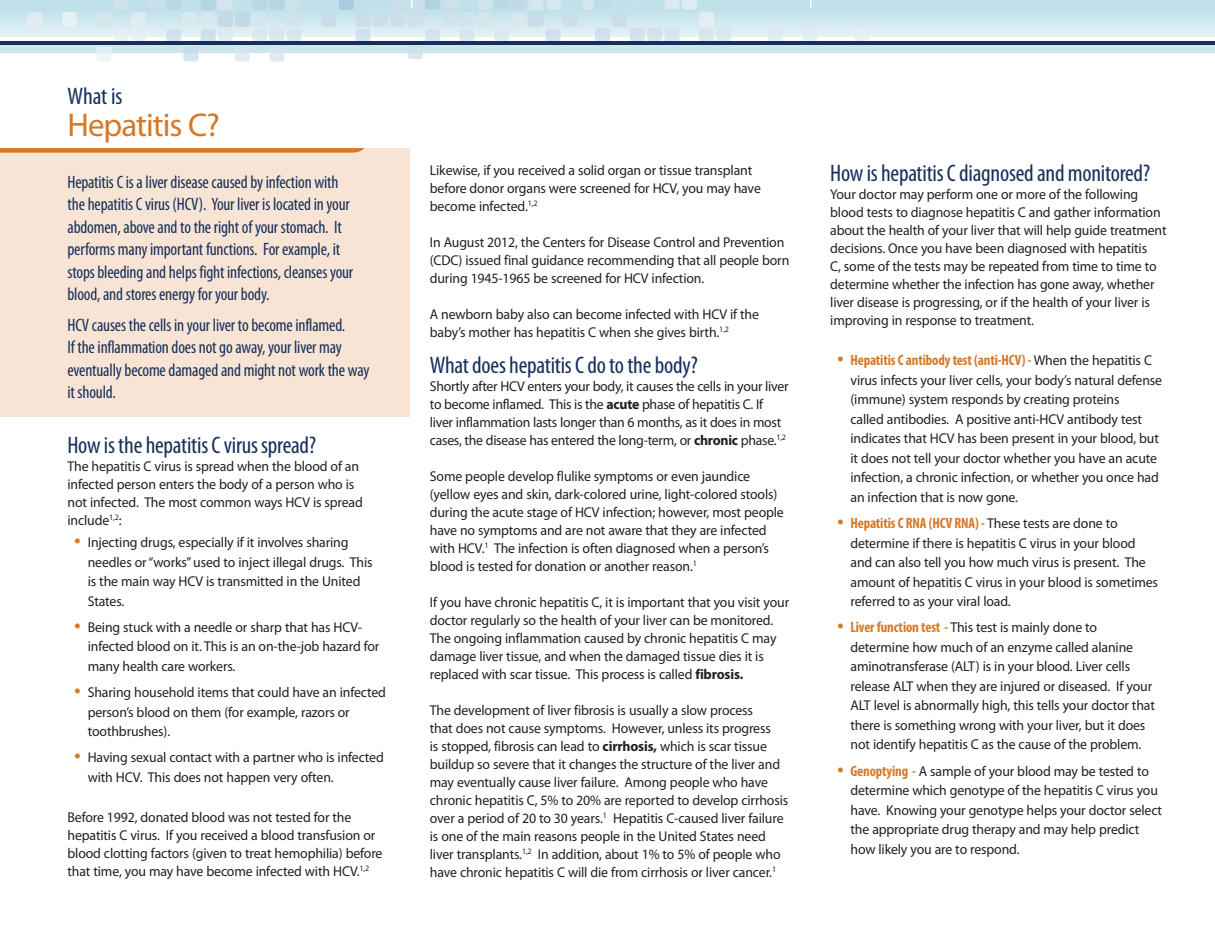
<style>
.page{position:relative;width:1215px;height:945px;background:#fff}
.page>*{position:absolute;margin:0;border:0;box-sizing:border-box;transform-origin:0 0}
.WhatIs_Headline{font:33px "Myriad Pro";letter-spacing:-.03em;color:#d77827}
.Body_Head{font:condensed 24px "Myriad Pro";letter-spacing:-.01em;color:#172f5b}
.WhatIs_Body{font:condensed 18px/22.5px "Myriad Pro";letter-spacing:-.01em;color:#172f5b}
.t1{font:700 condensed 15px "Myriad Pro";letter-spacing:-.01em;color:#d77827}
.Body{font:14.25px/18px "Myriad Pro";letter-spacing:-.01em;color:#231f20}
.s1{font-family:"Adobe Garamond Pro";font-size:18px;color:#d77827}
.s2{font-weight:700}
.s3{font-family:"Adobe Garamond Pro";font-weight:400;font-stretch:normal;font-size:18px}
.s4{font-weight:400;font-stretch:normal;font-size:14.25px;color:#231f20}
.s5{font-weight:700;font-stretch:condensed;font-size:15px;color:#d77827}
</style>
<div class="page">
<div style="left:0;top:45px;width:1215px;height:8px;background:#cde6ee"></div>
<svg style="left:0;top:0;width:1215px;height:37px;background:#cde6ee"></svg>
<svg style="left:62px;top:12px;width:15px;height:15px"></svg>
<img style="left:27px;top:12px;width:16px;height:15px">
<svg style="left:96px;top:0;width:206px;height:61px"></svg>
<img style="left:149px;top:0;width:15px;height:10px">
<img style="left:166px;top:0;width:15px;height:10px">
<svg style="left:802px;top:28px;width:16px;height:14px"></svg>
<svg style="left:855px;top:28px;width:15px;height:14px"></svg>
<svg style="left:768px;top:28px;width:15px;height:14px"></svg>
<hr style="left:0;top:42px;width:1215px;height:3px;background:#172f5b">
<svg style="left:321px;top:0;width:410px;height:59px"></svg>
<svg style="left:810px;top:0;width:2px;height:8px"></svg>
<div style="left:0;top:148px;width:410px;height:269px;background:#f7e4d4"></div>
<svg style="left:0;top:148px;width:364px;height:5px;background:#da8238"></svg>
<p class="Body_Head" style="left:68px;top:82px;width:57px">What is</p>
<p class="WhatIs_Headline" style="left:68px;top:104px;width:154px">Hepatitis C?</p>
<p class="WhatIs_Body" style="left:68px;top:170px;width:287px">Hepatitis C is a liver disease caused by infection with the hepatitis C virus (HCV). Your liver is located in your abdomen, above and to the right of your stomach. It performs many important functions. For example, it stops bleeding and helps fight infections, cleanses your blood, and stores energy for your body.</p>
<p class="WhatIs_Body" style="left:68px;top:314px;width:303px">HCV causes the cells in your liver to become inflamed.<br>If the inflammation does not go away, your liver may eventually become damaged and might not work the way it should.</p>
<p class="Body_Head" style="left:68px;top:430px;width:250px">How is the hepatitis C virus spread?</p>
<p class="Body" style="left:68px;top:457px;width:297px">The hepatitis C virus is spread when the blood of an infected person enters the body of a person who is not infected. The most common ways HCV is spread include<sup>1,2</sup>:</p>
<p class="Body" style="left:88px;top:532px;width:286px;line-height:19.5px;text-indent:-14px"><span class="s1">•</span> Injecting drugs, especially if it involves sharing needles or “works” used to inject illegal drugs. This is the main way HCV is transmitted in the United States.</p>
<p class="Body" style="left:88px;top:617px;width:293px;line-height:19.5px;text-indent:-14px"><span class="s1">•</span> Being stuck with a needle or sharp that has HCV&shy;infected blood on it. This is an on-the-job hazard for many health care workers.</p>
<p class="Body" style="left:88px;top:682px;width:300px;line-height:19.5px;text-indent:-14px"><span class="s1">•</span> Sharing household items that could have an infected person’s blood on them (for example, razors or toothbrushes).</p>
<p class="Body" style="left:88px;top:748px;width:298px;line-height:19.5px;text-indent:-14px"><span class="s1">•</span> Having sexual contact with a partner who is infected with HCV. This does not happen very often.</p>
<p class="Body" style="left:68px;top:808px;width:317px">Before 1992, donated blood was not tested for the hepatitis C virus. If you received a blood transfusion or blood clotting factors (given to treat hemophilia) before that time, you may have become infected with HCV.<sup>1,2</sup></p>
<p class="Body" style="left:430px;top:161px;width:333px">Likewise, if you received a solid organ or tissue transplant before donor organs were screened for HCV, you may have become infected.<sup>1,2</sup></p>
<p class="Body" style="left:430px;top:233px;width:361px">In August 2012, the Centers for Disease Control and Prevention (CDC) issued final guidance recommending that all people born during 1945-1965 be screened for HCV infection.</p>
<p class="Body" style="left:430px;top:305px;width:331px">A newborn baby also can become infected with HCV if the baby’s mother has hepatitis C when she gives birth.<sup>1,2</sup></p>
<p class="Body_Head" style="left:430px;top:350px;width:270px">What does hepatitis C do to the body?</p>
<p class="Body" style="left:430px;top:377px;width:360px">Shortly after HCV enters your body, it causes the cells in your liver to become inflamed. This is the <span class="s2">acute</span> phase of hepatitis C. If liver inflammation lasts longer than 6 months, as it does in most cases, the disease has entered the long-term, or <span class="s2">chronic</span> phase.<sup>1,2</sup></p>
<p class="Body" style="left:430px;top:467px;width:356px">Some people develop flulike symptoms or even jaundice (yellow eyes and skin, dark-colored urine, light-colored stools) during the acute stage of HCV infection; however, most people have no symptoms and are not aware that they are infected with HCV.<sup>1</sup> The infection is often diagnosed when a person’s blood is tested for donation or another reason.<sup>1</sup></p>
<p class="Body" style="left:430px;top:593px;width:361px">If you have chronic hepatitis C, it is important that you visit your doctor regularly so the health of your liver can be monitored.<br>The ongoing inflammation caused by chronic hepatitis C may damage liver tissue, and when the damaged tissue dies it is replaced with scar tissue. This process is called <span class="s2">fibrosis.</span></p>
<p class="Body" style="left:430px;top:701px;width:360px">The development of liver fibrosis is usually a slow process<br>that does not cause symptoms. However, unless its progress<br>is stopped, fibrosis can lead to <span class="s2">cirrhosis,</span> which is scar tissue buildup so severe that it changes the structure of the liver and may eventually cause liver failure. Among people who have chronic hepatitis C, 5% to 20% are reported to develop cirrhosis over a period of 20 to 30 years.<sup>1</sup> Hepatitis C-caused liver failure is one of the main reasons people in the United States need liver transplants.<sup>1,2</sup> In addition, about 1% to 5% of people who have chronic hepatitis C will die from cirrhosis or liver cancer.<sup>1</sup></p>
<p class="Body_Head" style="left:830px;top:159px;width:322px">How is hepatitis C diagnosed and monitored?</p>
<p class="Body" style="left:830px;top:185px;width:338px">Your doctor may perform one or more of the following blood tests to diagnose hepatitis C and gather information about the health of your liver that will help guide treatment decisions. Once you have been diagnosed with hepatitis<br>C, some of the tests may be repeated from time to time to determine whether the infection has gone away, whether liver disease is progressing, or if the health of your liver is improving in response to treatment.</p>
<p class="t1" style="left:837px;top:351px;width:317px"><span class="s3">•</span> Hepatitis C antibody test (anti-HCV) - <span class="s4">When the hepatitis C</span></p>
<p class="Body" style="left:850px;top:370px;width:313px;line-height:19.5px">virus infects your liver cells, your body’s natural defense (immune) system responds by creating proteins<br>called antibodies. A positive anti-HCV antibody test indicates that HCV has been present in your blood, but it does not tell your doctor whether you have an acute infection, a chronic infection, or whether you once had an infection that is now gone.</p>
<p class="t1" style="left:837px;top:514px;width:282px"><span class="s3">•</span> Hepatitis C RNA (HCV RNA) - <span class="s4">These tests are done to</span></p>
<p class="Body" style="left:850px;top:533px;width:309px;line-height:19.5px">determine if there is hepatitis C virus in your blood and can also tell you how much virus is present. The amount of hepatitis C virus in your blood is sometimes referred to as your viral load.</p>
<p class="Body" style="left:850px;top:618px;width:306px;line-height:19.5px;text-indent:-14px"><span class="s1">•</span> <span class="s5">Liver function test -</span> This test is mainly done to determine how much of an enzyme called alanine aminotransferase (ALT) is in your blood. Liver cells release ALT when they are injured or diseased. If your ALT level is abnormally high, this tells your doctor that there is something wrong with your liver, but it does not identify hepatitis C as the cause of the problem.</p>
<p class="Body" style="left:850px;top:761px;width:313px;line-height:19.5px;text-indent:-14px"><span class="s1">•</span> <span class="s5">Genoptying -</span> A sample of your blood may be tested to determine which genotype of the hepatitis C virus you have. Knowing your genotype helps your doctor select the appropriate drug therapy and may help predict how likely you are to respond.</p>
</div>
